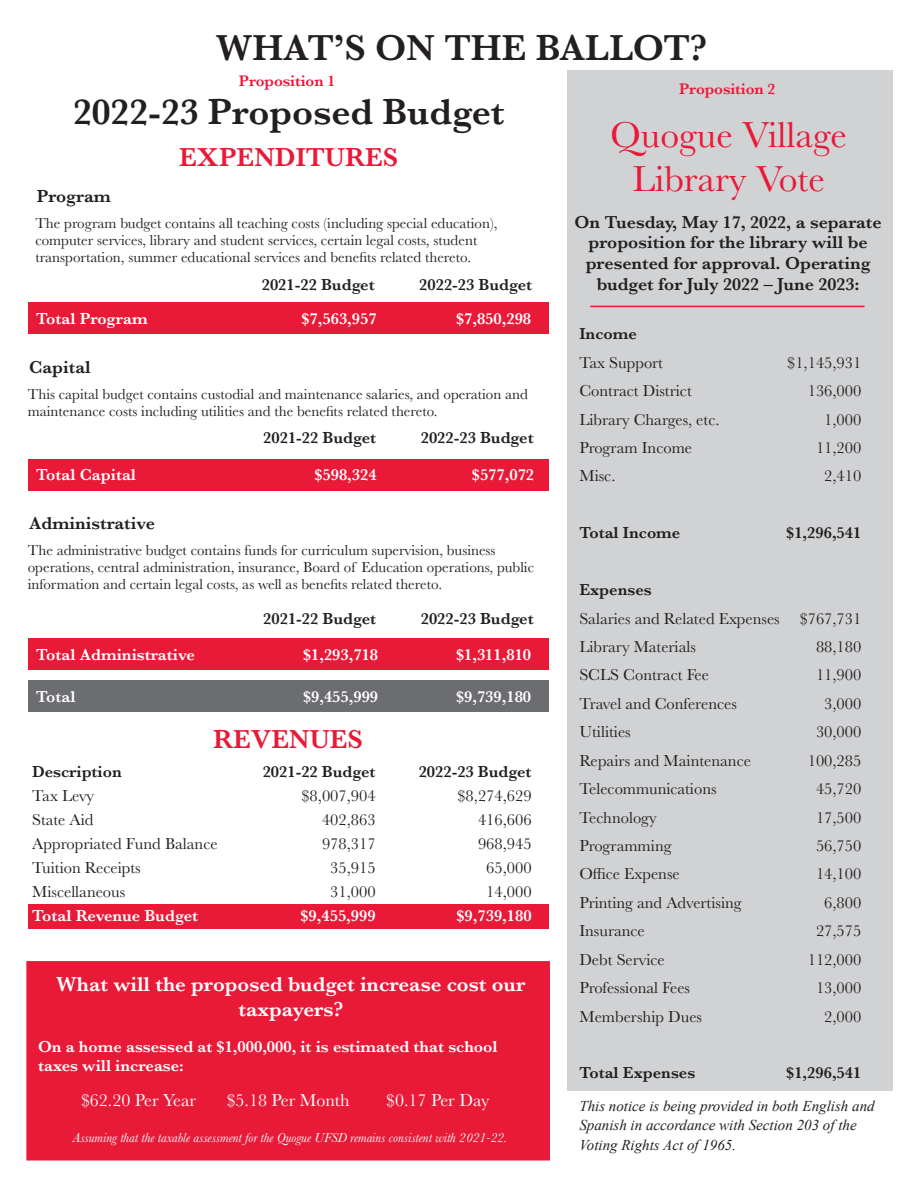
<style>
.page{position:relative;width:918px;height:1188px;background:#fff}
.page>*{position:absolute;margin:0;border:0;box-sizing:border-box;transform-origin:0 0}
.t1{font:600 37.5px "Baskerville";color:#231f20}
.t2{font:37.5px/43.2px "Baskerville";color:#e91938;text-align:center}
.t3{font:600 27px "Baskerville";color:#e91938}
.t4{font:600 21px/24.2px "Baskerville";color:#fff;text-align:center}
.t5{font:600 18px/20.7px "Baskerville";color:#231f20;text-align:center}
.t6{font:18px "Baskerville";color:#fff}
.t7{font:16.5px/28.5px "Baskerville";color:#231f20}
.t8{font:600 16.5px/19px "Baskerville";color:#fff}
.t9{font:600 16.5px "Baskerville";color:#231f20}
.t10{font:600 15.75px "Baskerville";letter-spacing:-.005em;color:#e91938}
.t11{font:15px/17.2px "Baskerville";color:#231f20}
.t12{font:italic 15px/19.8px "Times New Roman";color:#231f20}
.t13{font:italic 13.5px "Baskerville";color:#fff}
</style>
<div class="page">
<div style="left:28px;top:302px;width:521px;height:32px;background:#e91938"></div>
<div style="left:28px;top:459px;width:521px;height:32px;background:#e91938"></div>
<div style="left:28px;top:905px;width:521px;height:24px;background:#e91938"></div>
<div style="left:567px;top:70px;width:326px;height:1020px;background:#d1d2d4"></div>
<div style="left:28px;top:638px;width:521px;height:32px;background:#e91938"></div>
<div style="left:28px;top:680px;width:521px;height:32px;background:#6c6d70"></div>
<div style="left:26px;top:961px;width:524px;height:200px;background:#e91938;border:3px solid #e91938"></div>
<hr style="left:590px;top:306px;width:275px;height:1px;background:#e91938">
<h1 class="t1" style="left:216px;top:21px;width:493px">WHAT’S ON THE BALLOT?</h1>
<p class="t10" style="left:239px;top:70px;width:98px">Proposition 1</p>
<h1 class="t1" style="left:73px;top:86px;width:433px">2022-23 Proposed Budget</h1>
<p class="t5" style="left:37px;top:185px;width:76px">Program</p>
<h2 class="t3" style="left:179px;top:138px;width:221px">EXPENDITURES</h2>
<p class="t11" style="left:35px;top:214px;width:464px">The program budget contains all teaching costs (including special education), computer services, library and student services, certain legal costs, student transportation, summer educational services and benefits related thereto.</p>
<p class="t9" style="left:262px;top:273px;width:114px">2021-22 Budget</p>
<p class="t9" style="left:419px;top:273px;width:114px">2022-23 Budget</p>
<p class="t8" style="left:36px;top:309px;width:113px">Total Program</p>
<p class="t8" style="left:302px;top:309px;width:77px">$7,563,957</p>
<p class="t8" style="left:456px;top:309px;width:77px">$7,850,298</p>
<p class="t5" style="left:29px;top:356px;width:63px">Capital</p>
<p class="t11" style="left:28px;top:386px;width:502px">This capital budget contains custodial and maintenance salaries, and operation and maintenance costs including utilities and the benefits related thereto.</p>
<p class="t9" style="left:263px;top:426px;width:114px">2021-22 Budget</p>
<p class="t9" style="left:421px;top:426px;width:114px">2022-23 Budget</p>
<p class="t8" style="left:36px;top:465px;width:101px">Total Capital</p>
<p class="t8" style="left:314px;top:465px;width:64px">$598,324</p>
<p class="t8" style="left:472px;top:465px;width:64px">$577,072</p>
<p class="t5" style="left:29px;top:512px;width:127px">Administrative</p>
<p class="t11" style="left:28px;top:542px;width:508px">The administrative budget contains funds for curriculum supervision, business operations, central administration, insurance, Board of Education operations, public information and certain legal costs, as well as benefits related thereto.</p>
<p class="t9" style="left:263px;top:607px;width:114px">2021-22 Budget</p>
<p class="t9" style="left:421px;top:607px;width:114px">2022-23 Budget</p>
<p class="t8" style="left:36px;top:645px;width:160px">Total Administrative</p>
<p class="t8" style="left:303px;top:645px;width:77px">$1,293,718</p>
<p class="t8" style="left:456px;top:645px;width:77px">$1,311,810</p>
<p class="t8" style="left:36px;top:687px;width:41px">Total</p>
<p class="t8" style="left:303px;top:687px;width:77px">$9,455,999</p>
<p class="t8" style="left:456px;top:687px;width:77px">$9,739,180</p>
<h2 class="t3" style="left:213px;top:721px;width:151px">REVENUES</h2>
<p class="t9" style="left:32px;top:760px;width:91px">Description</p>
<p class="t9" style="left:263px;top:760px;width:114px">2021-22 Budget</p>
<p class="t9" style="left:419px;top:760px;width:114px">2022-23 Budget</p>
<p class="t7" style="left:32px;top:781px;width:64px">Tax Levy</p>
<p class="t7" style="left:302px;top:781px;width:76px">$8,007,904</p>
<p class="t7" style="left:458px;top:781px;width:76px">$8,274,629</p>
<p class="t7" style="left:32px;top:805px;width:63px">State Aid</p>
<p class="t7" style="left:322px;top:805px;width:55px">402,863</p>
<p class="t7" style="left:478px;top:805px;width:55px">416,606</p>
<p class="t7" style="left:32px;top:829px;width:187px">Appropriated Fund Balance</p>
<p class="t7" style="left:322px;top:829px;width:55px">978,317</p>
<p class="t7" style="left:478px;top:829px;width:55px">968,945</p>
<p class="t7" style="left:32px;top:853px;width:110px">Tuition Receipts</p>
<p class="t7" style="left:330px;top:853px;width:47px">35,915</p>
<p class="t7" style="left:486px;top:853px;width:47px">65,000</p>
<p class="t7" style="left:32px;top:877px;width:95px">Miscellaneous</p>
<p class="t7" style="left:330px;top:877px;width:47px">31,000</p>
<p class="t7" style="left:486px;top:877px;width:47px">14,000</p>
<p class="t8" style="left:32px;top:906px;width:167px">Total Revenue Budget</p>
<p class="t8" style="left:301px;top:906px;width:77px">$9,455,999</p>
<p class="t8" style="left:457px;top:906px;width:77px">$9,739,180</p>
<p class="t4" style="left:56px;top:972px;width:471px">What will the proposed budget increase cost our taxpayers?</p>
<p class="t8" style="left:38px;top:1037px;width:461px">On a home assessed at $1,000,000, it is estimated that school taxes will increase:</p>
<p class="t6" style="left:81px;top:1089px;width:116px">$62.20 Per Year</p>
<p class="t6" style="left:227px;top:1089px;width:125px">$5.18 Per Month</p>
<p class="t6" style="left:386px;top:1089px;width:105px">$0.17 Per Day</p>
<p class="t13" style="left:73px;top:1129px;width:436px">Assuming that the taxable assessment for the Quogue UFSD remains consistent with 2021-22.</p>
<p class="t10" style="left:679px;top:78px;width:98px">Proposition 2</p>
<h1 class="t2" style="left:610px;top:114px;width:238px">Quogue Village<br>Library Vote</h1>
<p class="t5" style="left:575px;top:211px;width:309px">On Tuesday, May 17, 2022, a separate proposition for the library will be presented for approval. Operating budget for July 2022 – June 2023:</p>
<p class="t9" style="left:579px;top:322px;width:59px">Income</p>
<p class="t7" style="left:579px;top:348px;width:85px">Tax Support</p>
<p class="t7" style="left:787px;top:348px;width:76px">$1,145,931</p>
<p class="t7" style="left:579px;top:377px;width:114px">Contract District</p>
<p class="t7" style="left:808px;top:377px;width:55px">136,000</p>
<p class="t7" style="left:579px;top:405px;width:142px">Library Charges, etc.</p>
<p class="t7" style="left:824px;top:405px;width:39px">1,000</p>
<p class="t7" style="left:579px;top:434px;width:114px">Program Income</p>
<p class="t7" style="left:816px;top:434px;width:47px">11,200</p>
<p class="t7" style="left:579px;top:462px;width:38px">Misc.</p>
<p class="t7" style="left:824px;top:462px;width:39px">2,410</p>
<p class="t9" style="left:579px;top:521px;width:102px">Total Income</p>
<p class="t9" style="left:786px;top:521px;width:77px">$1,296,541</p>
<p class="t9" style="left:579px;top:578px;width:74px">Expenses</p>
<p class="t7" style="left:579px;top:604px;width:284px">Salaries and Related Expenses $767,731<br>Library Materials</p>
<p class="t7" style="left:816px;top:633px;width:47px">88,180</p>
<p class="t7" style="left:579px;top:661px;width:131px">SCLS Contract Fee</p>
<p class="t7" style="left:816px;top:661px;width:47px">11,900</p>
<p class="t7" style="left:579px;top:690px;width:159px">Travel and Conferences</p>
<p class="t7" style="left:824px;top:690px;width:39px">3,000</p>
<p class="t7" style="left:579px;top:718px;width:53px">Utilities</p>
<p class="t7" style="left:816px;top:718px;width:47px">30,000</p>
<p class="t7" style="left:579px;top:746px;width:173px">Repairs and Maintenance</p>
<p class="t7" style="left:808px;top:746px;width:55px">100,285</p>
<p class="t7" style="left:579px;top:775px;width:139px">Telecommunications</p>
<p class="t7" style="left:816px;top:775px;width:47px">45,720</p>
<p class="t7" style="left:579px;top:803px;width:79px">Technology</p>
<p class="t7" style="left:816px;top:803px;width:47px">17,500</p>
<p class="t7" style="left:579px;top:832px;width:94px">Programming</p>
<p class="t7" style="left:816px;top:832px;width:47px">56,750</p>
<p class="t7" style="left:579px;top:860px;width:102px">Office Expense</p>
<p class="t7" style="left:816px;top:860px;width:47px">14,100</p>
<p class="t7" style="left:579px;top:889px;width:164px">Printing and Advertising</p>
<p class="t7" style="left:824px;top:889px;width:39px">6,800</p>
<p class="t7" style="left:579px;top:917px;width:67px">Insurance</p>
<p class="t7" style="left:816px;top:917px;width:47px">27,575</p>
<p class="t7" style="left:579px;top:945px;width:87px">Debt Service</p>
<p class="t7" style="left:808px;top:945px;width:55px">112,000</p>
<p class="t7" style="left:579px;top:974px;width:112px">Professional Fees</p>
<p class="t7" style="left:816px;top:974px;width:47px">13,000</p>
<p class="t7" style="left:579px;top:1002px;width:124px">Membership Dues</p>
<p class="t7" style="left:824px;top:1002px;width:39px">2,000</p>
<p class="t9" style="left:579px;top:1061px;width:117px">Total Expenses</p>
<p class="t9" style="left:786px;top:1061px;width:77px">$1,296,541</p>
<p class="t12" style="left:579px;top:1095px;width:297px">This notice is being provided in both English and<br>Spanish in accordance with Section 203 of the<br>Voting Rights Act of 1965.</p>
</div>
